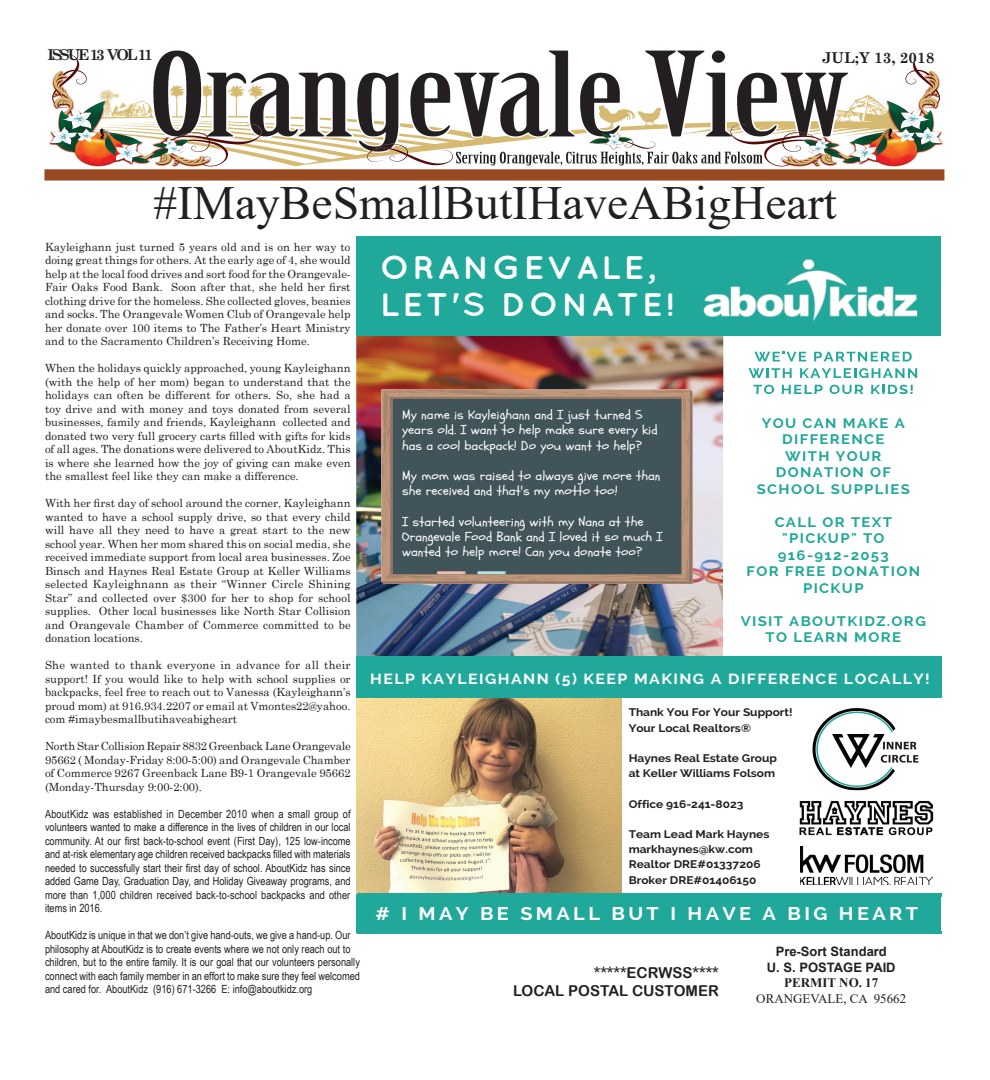
<style>
.page{position:relative;width:990px;height:1080px;background:#fff}
.page>*{position:absolute;margin:0;border:0;box-sizing:border-box;transform-origin:0 0}
.t1{font:47.5px "Times New Roman";color:#231f20}
.t2{font:700 32.62px/37px "Quicksand";letter-spacing:.07em;color:#fff;scale:1.09 1}
.t3{font:700 18.25px "Raleway";letter-spacing:.17em;color:#fff;scale:1.09 1}
.t4{font:15px/18px "Arial Rounded MT Bold";color:#231f20;text-align:right}
.t5{font:700 15px "Century Schoolbook";color:#231f20}
.t6{font:700 15px "Century Schoolbook";letter-spacing:-.14em;color:#231f20}
.t7{font:700 14.62px "Raleway";letter-spacing:.09em;color:#fff;scale:1.09 1}
.t8{font:700 13.75px/16.5px "Raleway";letter-spacing:.09em;color:#20a89b;text-align:center;scale:1.09 1}
.t9{font:700 13px/15.6px "Arial";color:#231f20;text-align:center}
.t10{font:13px "Times New Roman";color:#231f20}
.t11{font:700 13px "Times New Roman";color:#231f20}
.t12{font:12.75px/15.1px "Schoolbell";color:#fff;scale:1.09 1}
.t13{font:11.25px/13.5px "Century Schoolbook";color:#231f20;text-align:justify}
.t14{font:11.25px/13.5px "Arial Narrow";color:#231f20;text-align:justify}
.t15{font:700 11px/15.2px "Raleway";color:#231f20;scale:1.09 1}
</style>
<div class="page">
<img style="left:49px;top:50px;width:895px;height:117px">
<div style="left:749px;top:51px;width:191px;height:12px;background:#fff"></div>
<div style="left:44px;top:169px;width:900px;height:12px;background:#984921"></div>
<img style="left:356px;top:335px;width:367px;height:321px">
<img style="left:356px;top:698px;width:266px;height:195px">
<div style="left:356px;top:236px;width:585px;height:99px;background:#20a89b"></div>
<div style="left:356px;top:658px;width:585px;height:38px;background:#20a89b"></div>
<hr style="left:356px;top:656px;width:585px;height:4px;background:#20a89b">
<hr style="left:356px;top:695px;width:585px;height:3px;background:#20a89b">
<div style="left:356px;top:895px;width:585px;height:38px;background:#20a89b"></div>
<hr style="left:360px;top:893px;width:581px;height:4px;background:#20a89b">
<hr style="left:360px;top:931px;width:581px;height:3px;background:#20a89b">
<img style="left:700px;top:259px;width:220px;height:132px">
<img style="left:700px;top:332px;width:220px;height:3px">
<img style="left:754px;top:352px;width:16px;height:9px">
<svg style="left:773px;top:352px;width:33px;height:9px"></svg>
<svg style="left:814px;top:352px;width:98px;height:9px"></svg>
<img style="left:748px;top:368px;width:16px;height:10px">
<svg style="left:767px;top:368px;width:25px;height:10px"></svg>
<svg style="left:800px;top:368px;width:117px;height:10px"></svg>
<svg style="left:753px;top:385px;width:21px;height:6px"></svg>
<svg style="left:782px;top:385px;width:41px;height:6px"></svg>
<svg style="left:830px;top:385px;width:34px;height:6px"></svg>
<svg style="left:871px;top:385px;width:42px;height:6px"></svg>
<img style="left:692px;top:392px;width:1px;height:192px">
<svg style="left:381px;top:390px;width:311px;height:194px;background:#525d5e"></svg>
<img style="left:800px;top:847px;width:133px;height:38px">
<img style="left:812px;top:708px;width:107px;height:82px">
<img style="left:799px;top:790px;width:135px;height:46px">
<h3 class="t6" style="left:48px;top:43px;width:107px">ISSUE 13 VOL 11</h3>
<h3 class="t5" style="left:822px;top:45px;width:114px">JUL;Y 13, 2018</h3>
<h1 class="t1" style="left:153px;top:170px;width:685px">#IMayBeSmallButIHaveABigHeart</h1>
<p class="t13" style="left:45px;top:239px;width:307px">Kayleighann just turned 5 years old and is on her way to doing great things for others. At the early age of 4, she would help at the local food drives and sort food for the Orangevale-Fair Oaks Food Bank. Soon after that, she held her first clothing drive for the homeless. She collected gloves, beanies and socks. The Orangevale Women Club of Orangevale help her donate over 100 items to The Father’s Heart Ministry and to the Sacramento Children’s Receiving Home.</p>
<p class="t13" style="left:45px;top:360px;width:307px">When the holidays quickly approached, young Kayleighann (with the help of her mom) began to understand that the holidays can often be different for others. So, she had a toy drive and with money and toys donated from several businesses, family and friends, Kayleighann collected and donated two very full grocery carts filled with gifts for kids of all ages. The donations were delivered to AboutKidz. This is where she learned how the joy of giving can make even the smallest feel like they can make a difference.</p>
<p class="t13" style="left:45px;top:495px;width:307px">With her first day of school around the corner, Kayleighann wanted to have a school supply drive, so that every child will have all they need to have a great start to the new school year. When her mom shared this on social media, she received immediate support from local area businesses. Zoe Binsch and Haynes Real Estate Group at Keller Williams selected Kayleighnann as their “Winner Circle Shining Star” and collected over $300 for her to shop for school supplies. Other local businesses like North Star Collision and Orangevale Chamber of Commerce committed to be donation locations.</p>
<p class="t13" style="left:45px;top:657px;width:307px">She wanted to thank everyone in advance for all their support! If you would like to help with school supplies or backpacks, feel free to reach out to Vanessa (Kayleighann’s proud mom) at 916.934.2207 or email at Vmontes22@yahoo. com #imaybesmallbutihaveabigheart</p>
<p class="t13" style="left:45px;top:738px;width:307px">North Star Collision Repair 8832 Greenback Lane Orangevale 95662 ( Monday-Friday 8:00-5:00) and Orangevale Chamber of Commerce 9267 Greenback Lane B9-1 Orangevale 95662 (Monday-Thursday 9:00-2:00).</p>
<p class="t14" style="left:45px;top:806px;width:307px">AboutKidz was established in December 2010 when a small group of volunteers wanted to make a difference in the lives of children in our local community. At our first back-to-school event (First Day), 125 low-income and at-risk elementary age children received backpacks filled with materials needed to successfully start their first day of school. AboutKidz has since added Game Day, Graduation Day, and Holiday Giveaway programs, and more than 1,000 children received back-to-school backpacks and other items in 2016.</p>
<p class="t14" style="left:45px;top:928px;width:316px;text-align:left">AboutKidz is unique in that we don’t give hand-outs, we give a hand-up. Our philosophy at AboutKidz is to create events where we not only reach out to children, but to the entire family. It is our goal that our volunteers personally connect with each family member in an effort to make sure they feel welcomed and cared for. AboutKidz (916) 671-3266 E: info@aboutkidz.org</p>
<h2 class="t2" style="left:380px;top:248px;width:271px">ORANGEVALE,<br>LET'S DONATE!</h2>
<p class="t12" style="left:402px;top:408px;width:236px">My name is Kayleighann and I just turned 5 years old. I want to help make sure every kid has a cool backpack! Do you want to help?</p>
<p class="t12" style="left:402px;top:468px;width:239px">My mom was raised to always give more than she received and that's my motto too!</p>
<p class="t12" style="left:402px;top:514px;width:241px">I started volunteering with my Nana at the<br>Orangevale Food Bank and I loved it so much I wanted to help more! Can you donate too?</p>
<p class="t8" style="left:753px;top:382px;width:149px">TO HELP OUR KIDS!</p>
<p class="t8" style="left:757px;top:415px;width:142px">YOU CAN MAKE A<br>DIFFERENCE<br>WITH YOUR<br>DONATION OF<br>SCHOOL SUPPLIES</p>
<p class="t8" style="left:747px;top:514px;width:161px">CALL OR TEXT "PICKUP" TO<br>916-912-2053<br>FOR FREE DONATION<br>PICKUP</p>
<p class="t8" style="left:741px;top:613px;width:171px">VISIT ABOUTKIDZ.ORG<br>TO LEARN MORE</p>
<p class="t7" style="left:370px;top:671px;width:515px">HELP KAYLEIGHANN (5) KEEP MAKING A DIFFERENCE LOCALLY!</p>
<p class="t15" style="left:629px;top:705px;width:152px">Thank You For Your Support!<br>Your Local Realtors®</p>
<p class="t15" style="left:629px;top:751px;width:138px">Haynes Real Estate Group at Keller Williams Folsom</p>
<p class="t15" style="left:629px;top:796px;width:107px">Office 916-241-8023</p>
<p class="t15" style="left:629px;top:827px;width:131px">Team Lead Mark Haynes markhaynes@kw.com<br>Realtor DRE#01337206<br>Broker DRE#01406150</p>
<h3 class="t3" style="left:376px;top:903px;width:499px"># I MAY BE SMALL BUT I HAVE A BIG HEART</h3>
<h3 class="t4" style="left:513px;top:963px;width:207px">*****ECRWSS****<br>LOCAL POSTAL CUSTOMER</h3>
<p class="t9" style="left:767px;top:944px;width:130px">Pre-Sort Standard<br>U. S. POSTAGE PAID</p>
<p class="t11" style="left:784px;top:974px;width:96px">PERMIT NO. 17</p>
<p class="t10" style="left:756px;top:989px;width:151px">ORANGEVALE, CA 95662</p>
</div>
